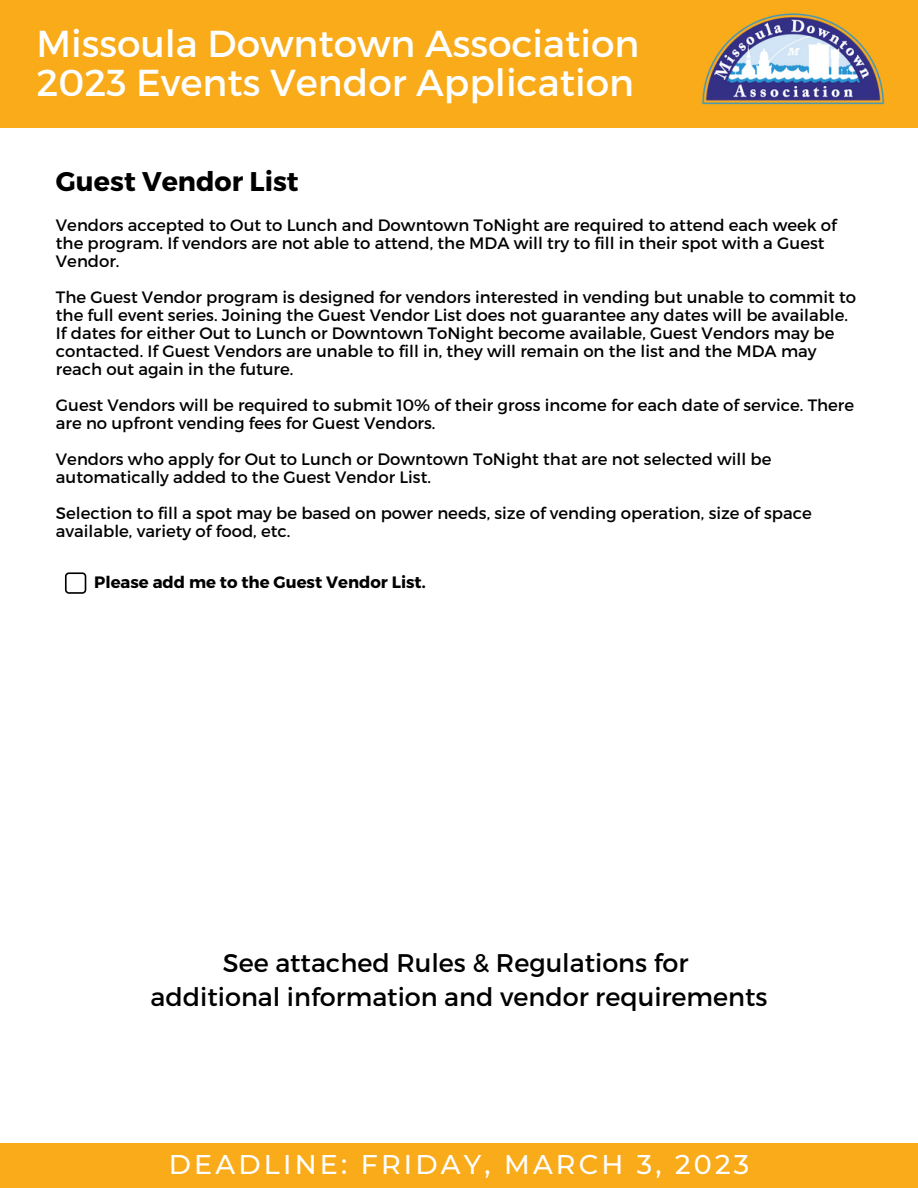
<style>
.page{position:relative;width:918px;height:1188px;background:#fff}
.page>*{position:absolute;margin:0;border:0;box-sizing:border-box;transform-origin:0 0}
.t1{font:37.5px/38.2px "Montserrat";color:#fff}
.t2{font:500 27px "Montserrat";letter-spacing:.115em;color:#fff}
.t3{font:700 27px "Montserrat";color:#000}
.t4{font:25.5px/34.8px "Montserrat";color:#000;text-align:center}
.t5{font:16.5px/18px "Montserrat";color:#000}
.t6{font:700 16.5px "Montserrat";color:#000}
</style>
<div class="page">
<div style="left:0;top:0;width:918px;height:128px;background:#f9ab1a"></div>
<div style="left:0;top:1143px;width:918px;height:45px;background:#f9ab1a"></div>
<img style="left:702px;top:13px;width:183px;height:92px">
<svg style="left:65px;top:572px;width:21px;height:22px"></svg>
<h1 class="t1" style="left:36px;top:23px;width:605px">Missoula Downtown Association<br>2023 Events Vendor Application</h1>
<h2 class="t3" style="left:56px;top:164px;width:244px">Guest Vendor List</h2>
<p class="t5" style="left:56px;top:215px;width:782px">Vendors accepted to Out to Lunch and Downtown ToNight are required to attend each week of the program. If vendors are not able to attend, the MDA will try to fill in their spot with a Guest<br>Vendor.</p>
<p class="t5" style="left:56px;top:287px;width:802px">The Guest Vendor program is designed for vendors interested in vending but unable to commit to the full event series. Joining the Guest Vendor List does not guarantee any dates will be available.<br>If dates for either Out to Lunch or Downtown ToNight become available, Guest Vendors may be contacted. If Guest Vendors are unable to fill in, they will remain on the list and the MDA may reach out again in the future.</p>
<p class="t5" style="left:56px;top:395px;width:800px">Guest Vendors will be required to submit 10% of their gross income for each date of service. There are no upfront vending fees for Guest Vendors.</p>
<p class="t5" style="left:56px;top:449px;width:717px">Vendors who apply for Out to Lunch or Downtown ToNight that are not selected will be automatically added to the Guest Vendor List.</p>
<p class="t5" style="left:56px;top:503px;width:757px">Selection to fill a spot may be based on power needs, size of vending operation, size of space available, variety of food, etc.</p>
<p class="t6" style="left:94px;top:572px;width:333px">Please add me to the Guest Vendor List.</p>
<h3 class="t4" style="left:151px;top:944px;width:618px">See attached Rules &amp; Regulations for<br>additional information and vendor requirements</h3>
<h2 class="t2" style="left:169px;top:1148px;width:582px">DEADLINE: FRIDAY, MARCH 3, 2023</h2>
</div>
